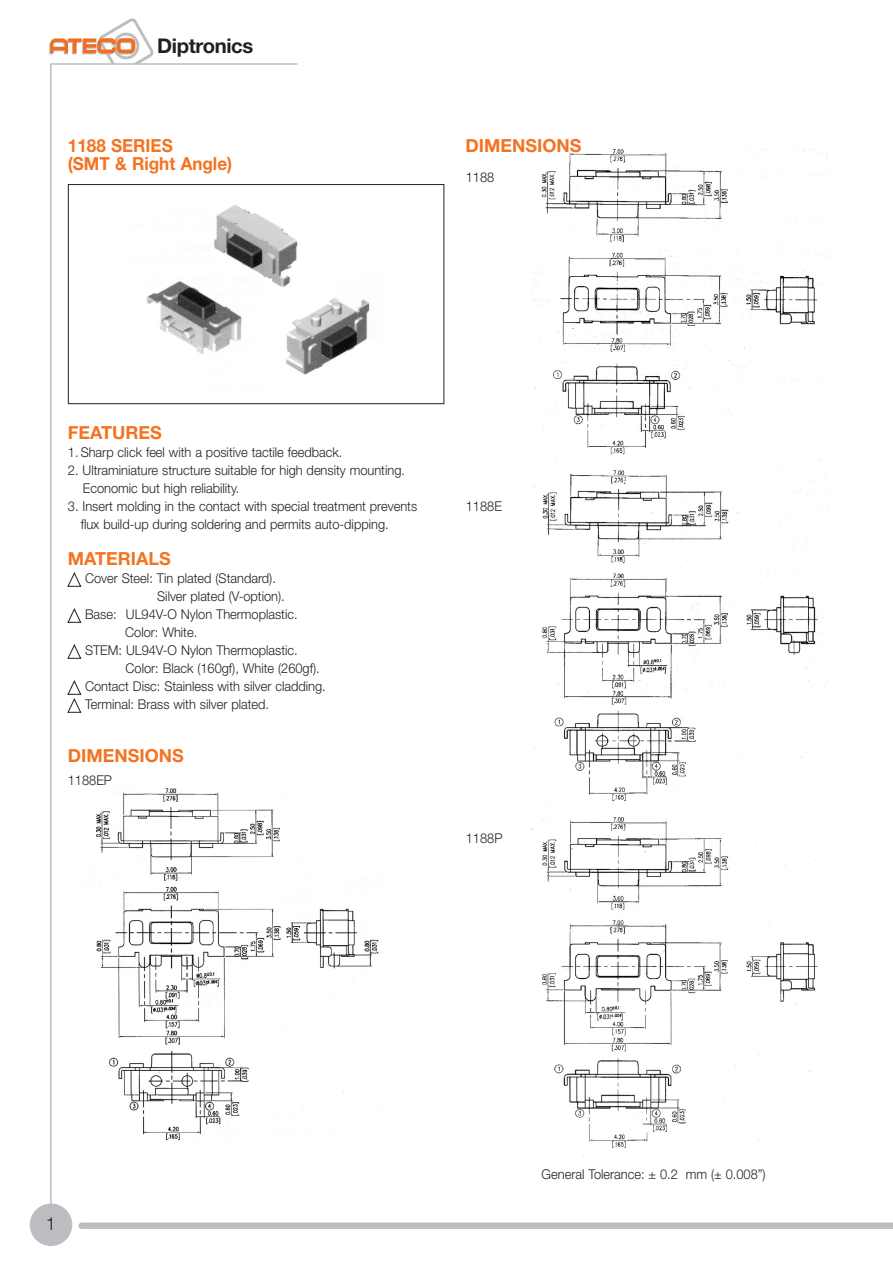
<style>
.page{position:relative;width:893px;height:1263px;background:#fff}
.page>*{position:absolute;margin:0;border:0;box-sizing:border-box;transform-origin:0 0}
.t1{font:700 20.25px "Helvetica Neue";letter-spacing:-.015em;color:#231f20}
.t2{font:700 18px "Helvetica Neue";color:#f47321}
.t3{font:700 18px/18px "Helvetica Neue";color:#f47321;scale:.95 1}
.t4{font:300 18px "Helvetica Neue";color:#231f20}
.t5{font:300 13.5px/18px "Helvetica Neue";color:#231f20;scale:.95 1}
.s1{font-family:"Universal Newswith Comm Pi";font-weight:400;color:#fff}
</style>
<div class="page">
<svg style="left:78px;top:1222px;width:814px;height:7px;background:#c1c2c5"></svg>
<img style="left:49px;top:18px;width:105px;height:45px">
<hr style="left:50px;top:64px;width:2px;height:1170px;background:#bcbdc0">
<hr style="left:50px;top:63px;width:247px;height:2px;background:#bcbdc0">
<div style="left:30px;top:1203px;width:42px;height:43px;background:#bcbdc0;border-radius:50%"></div>
<img style="left:532px;top:149px;width:296px;height:1007px">
<img style="left:146px;top:205px;width:224px;height:170px">
<div style="left:68px;top:184px;width:376px;height:220px;border:1px solid #231f20"></div>
<img style="left:96px;top:788px;width:283px;height:361px">
<h1 class="t1" style="left:157px;top:39px;width:98px">Diptronics</h1>
<h2 class="t3" style="left:68px;top:139px;width:175px">1188 SERIES<br>(SMT &amp; Right Angle)</h2>
<h2 class="t2" style="left:465px;top:139px;width:117px">DIMENSIONS</h2>
<p class="t5" style="left:466px;top:170px;width:32px">1188</p>
<h2 class="t2" style="left:68px;top:427px;width:96px">FEATURES</h2>
<p class="t5" style="left:68px;top:445px;width:290px">1. Sharp click feel with a positive tactile feedback.</p>
<p class="t5" style="left:83px;top:463px;width:341px;text-indent:-15px">2. Ultraminiature structure suitable for high density mounting.<br>Economic but high reliability.</p>
<p class="t5" style="left:81px;top:499px;width:356px;text-indent:-13px">3. Insert molding in the contact with special treatment prevents flux build-up during soldering and permits auto-dipping.</p>
<h2 class="t2" style="left:68px;top:553px;width:104px">MATERIALS</h2>
<p class="t5" style="left:68px;top:571px;width:220px"><span class="s1">∂</span> Cover Steel: Tin plated (Standard).</p>
<p class="t5" style="left:157px;top:589px;width:136px">Silver plated (V-option).</p>
<p class="t5" style="left:68px;top:607px;width:243px"><span class="s1">∂</span> Base: UL94V-O Nylon Thermoplastic.</p>
<p class="t5" style="left:125px;top:625px;width:77px">Color: White.</p>
<p class="t5" style="left:68px;top:643px;width:243px"><span class="s1">∂</span> STEM: UL94V-O Nylon Thermoplastic.</p>
<p class="t5" style="left:126px;top:661px;width:206px">Color: Black (160gf), White (260gf).</p>
<p class="t5" style="left:68px;top:679px;width:273px"><span class="s1">∂</span> Contact Disc: Stainless with silver cladding.</p>
<p class="t5" style="left:68px;top:697px;width:213px"><span class="s1">∂</span> Terminal: Brass with silver plated.</p>
<h2 class="t2" style="left:68px;top:749px;width:117px">DIMENSIONS</h2>
<p class="t5" style="left:68px;top:772px;width:48px">1188EP</p>
<p class="t5" style="left:466px;top:498px;width:40px">1188E</p>
<p class="t5" style="left:466px;top:830px;width:40px">1188P</p>
<h2 class="t4" style="left:46px;top:1217px;width:12px">1</h2>
<p class="t5" style="left:542px;top:1166px;width:237px">General Tolerance: ± 0.2 mm (± 0.008”)</p>
</div>
